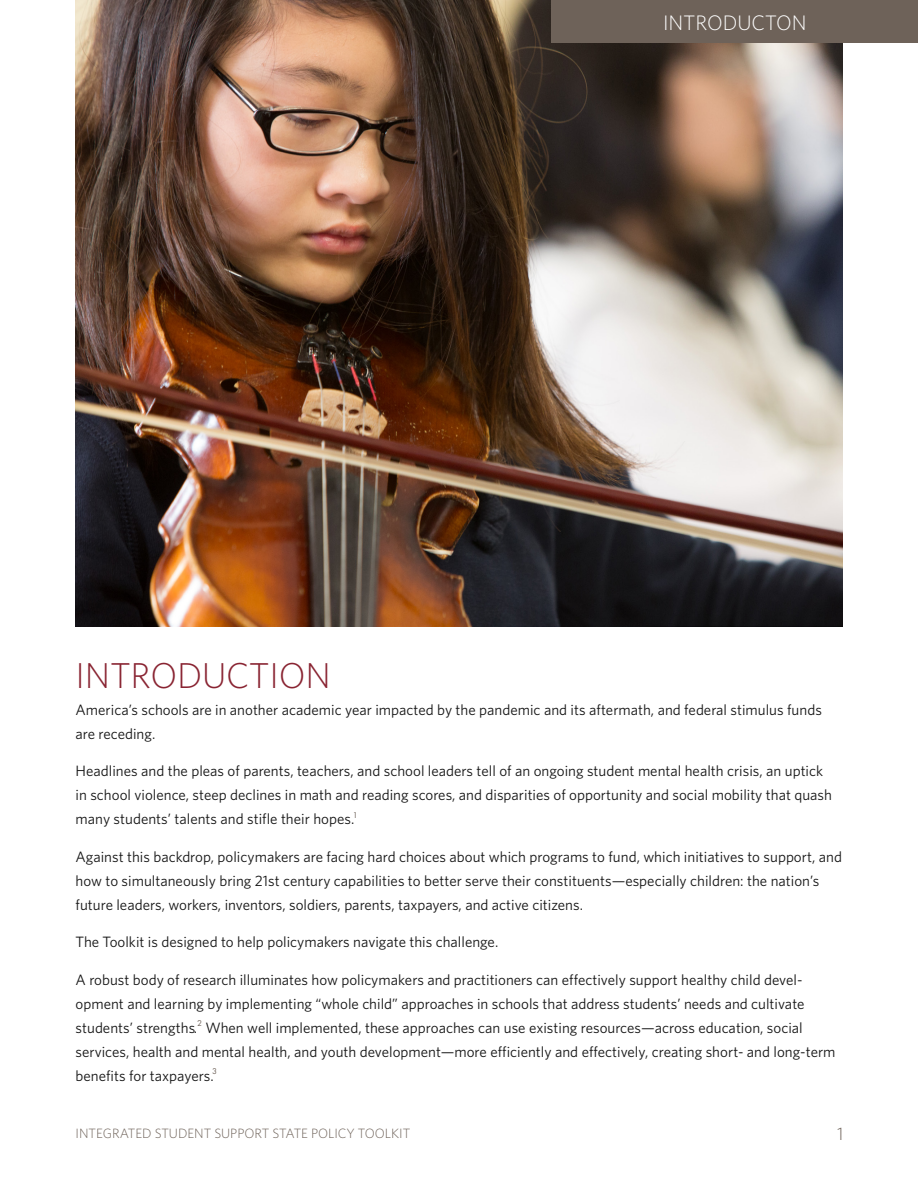
<style>
.page{position:relative;width:918px;height:1188px;background:#fff}
.page>*{position:absolute;margin:0;border:0;box-sizing:border-box;transform-origin:0 0}
.t1{font:300 36px "Whitney";letter-spacing:-.005em;color:#892432}
.t2{font:300 21px "Whitney";color:#fff}
.t3{font:300 18px "Whitney";color:#6e6259}
.t4{font:15px/24px "Whitney";color:#141414}
.t5{font:300 13.5px "Whitney";letter-spacing:-.005em;color:#6e6259}
</style>
<div class="page">
<img style="left:76px;top:0;width:766px;height:626px">
<div style="left:552px;top:0;width:366px;height:42px;background:#6e6259"></div>
<h2 class="t2" style="left:663px;top:8px;width:145px">INTRODUCTON</h2>
<h1 class="t1" style="left:76px;top:651px;width:257px">INTRODUCTION</h1>
<p class="t4" style="left:76px;top:697px;width:748px">America’s schools are in another academic year impacted by the pandemic and its aftermath, and federal stimulus funds are receding.</p>
<p class="t4" style="left:76px;top:759px;width:758px">Headlines and the pleas of parents, teachers, and school leaders tell of an ongoing student mental health crisis, an uptick in school violence, steep declines in math and reading scores, and disparities of opportunity and social mobility that quash many students’ talents and stifle their hopes.<sup>1</sup></p>
<p class="t4" style="left:76px;top:844px;width:768px">Against this backdrop, policymakers are facing hard choices about which programs to fund, which initiatives to support, and how to simultaneously bring 21st century capabilities to better serve their constituents—especially children: the nation’s future leaders, workers, inventors, soldiers, parents, taxpayers, and active citizens.</p>
<p class="t4" style="left:76px;top:930px;width:424px">The Toolkit is designed to help policymakers navigate this challenge.</p>
<p class="t4" style="left:76px;top:967px;width:761px">A robust body of research illuminates how policymakers and practitioners can effectively support healthy child devel&shy;opment and learning by implementing “whole child” approaches in schools that address students’ needs and cultivate students’ strengths.<sup>2</sup> When well implemented, these approaches can use existing resources—across education, social services, health and mental health, and youth development—more efficiently and effectively, creating short- and long-term benefits for taxpayers.<sup>3</sup></p>
<p class="t5" style="left:76px;top:1125px;width:336px">INTEGRATED STUDENT SUPPORT STATE POLICY TOOLKIT</p>
<p class="t3" style="left:837px;top:1122px;width:8px">1</p>
</div>
